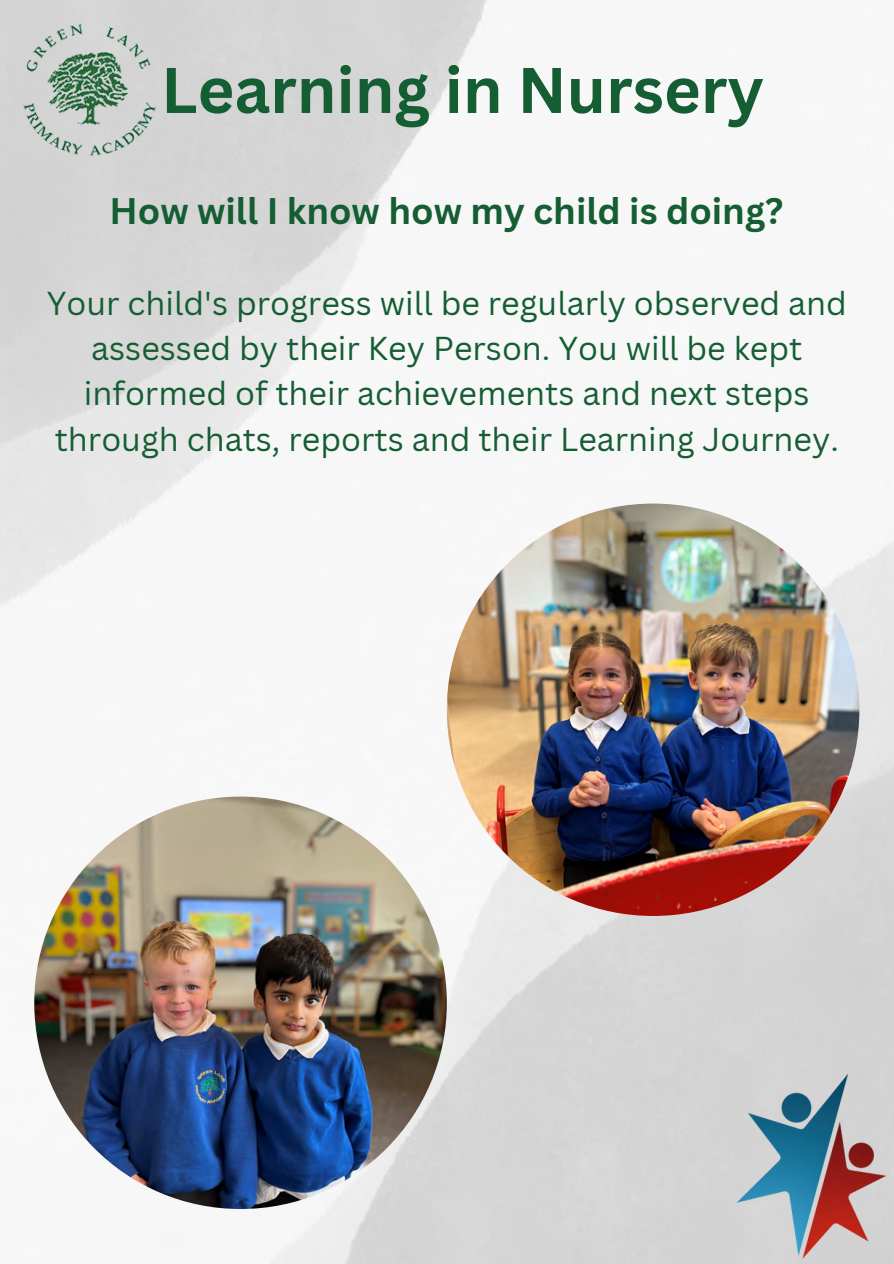
<style>
.page{position:relative;width:894px;height:1264px;background:#fff}
.page>*{position:absolute;margin:0;border:0;box-sizing:border-box;transform-origin:0 0}
.t1{font:700 63px "Canva Sans";color:#155e33}
.t2{font:700 36px "Canva Sans";color:#155e33}
.t3{font:32.25px/45px "Canva Sans";color:#155e33;text-align:center}
</style>
<div class="page">
<img style="left:0;top:0;width:893px;height:1263px">
<img style="left:21px;top:21px;width:137px;height:137px">
<img style="left:729px;top:1068px;width:164px;height:191px">
<img style="left:446px;top:503px;width:413px;height:413px;border-radius:50%">
<img style="left:34px;top:796px;width:412px;height:412px;border-radius:50%">
<p class="t1" style="left:161px;top:46px;width:604px">Learning in Nursery</p>
<p class="t2" style="left:109px;top:186px;width:675px">How will I know how my child is doing?</p>
<h1 class="t3" style="left:47px;top:280px;width:801px">Your child's progress will be regularly observed and assessed by their Key Person. You will be kept informed of their achievements and next steps through chats, reports and their Learning Journey.</h1>
</div>
